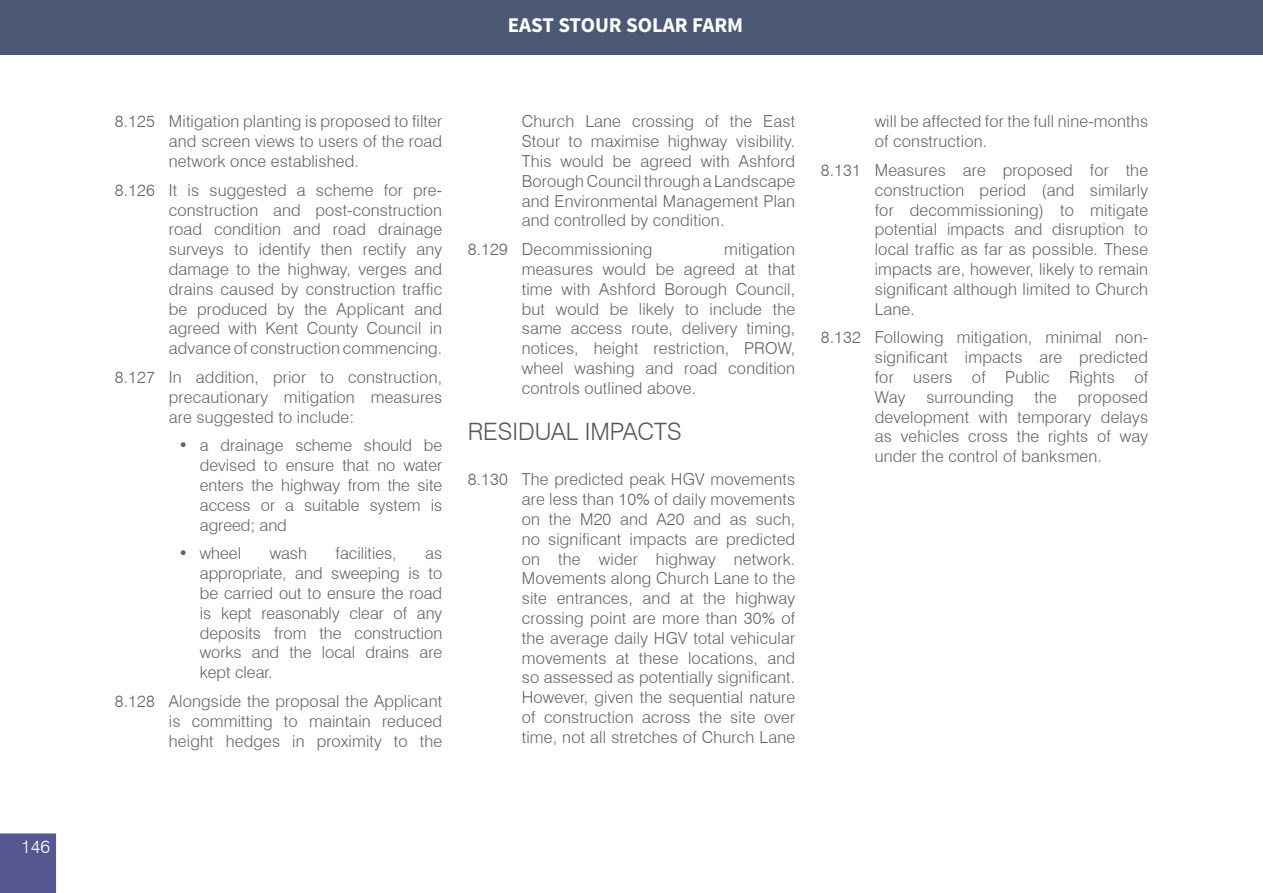
<style>
.page{position:relative;width:1263px;height:893px;background:#fff}
.page>*{position:absolute;margin:0;border:0;box-sizing:border-box;transform-origin:0 0}
.Heading_Level_1{font:300 24px "Swiss 721 BT";color:#57585a}
.t1{font:700 21px "Source Sans Pro";color:#fff}
.t2{font:300 18px "Swiss 721 BT";color:#fff}
.t3{font:300 16.5px/19.8px "Swiss 721 BT";letter-spacing:.01em;color:#636366;text-align:justify}
.s1{color:#fff}
.s2{font-style:italic}
</style>
<div class="page">
<div style="left:0;top:833px;width:56px;height:60px;background:#565892"></div>
<div style="left:0;top:0;width:1263px;height:55px;background:#4c5974"></div>
<p class="t2" style="left:21px;top:836px;width:30px">146</p>
<p class="t1" style="left:508px;top:12px;width:237px">EAST STOUR SOLAR FARM</p>
<p class="t3" style="left:169px;top:111px;width:275px;text-indent:-54px"><span class="s1">8.125</span> Mitigation planting is proposed to filter and screen views to users of the road network once established.</p>
<p class="t3" style="left:169px;top:180px;width:275px;text-indent:-54px"><span class="s1">8.126</span> It is suggested a scheme for pre&shy;construction and post-construction road condition and road drainage surveys to identify then rectify any damage to the highway, verges and drains caused by construction traffic be produced by the Applicant and agreed with Kent County Council in advance of construction commencing.</p>
<p class="t3" style="left:169px;top:367px;width:275px;text-indent:-54px"><span class="s1">8.127</span> In addition, prior to construction, precautionary mitigation measures are suggested to include:</p>
<p class="t3" style="left:200px;top:435px;width:244px;text-indent:-21px"><span class="s2">•</span> a drainage scheme should be devised to ensure that no water enters the highway from the site access or a suitable system is agreed; and</p>
<p class="t3" style="left:179px;top:543px;width:64px"><span class="s2">•</span> wheel</p>
<p class="t3" style="left:270px;top:543px;width:39px">wash</p>
<p class="t3" style="left:336px;top:543px;width:63px">facilities,</p>
<p class="t3" style="left:200px;top:543px;width:244px;text-indent:225px">as appropriate, and sweeping is to be carried out to ensure the road is kept reasonably clear of any deposits from the construction works and the local drains are kept clear.</p>
<p class="t3" style="left:169px;top:691px;width:275px;text-indent:-54px"><span class="s1">8.128</span> Alongside the proposal the Applicant is committing to maintain reduced height hedges in proximity to the</p>
<p class="t3" style="left:522px;top:111px;width:275px">Church Lane crossing of the East Stour to maximise highway visibility.<br>This would be agreed with Ashford Borough Council through a Landscape and Environmental Management Plan and controlled by condition.</p>
<p class="t3" style="left:468px;top:239px;width:186px"><span class="s1">8.129</span> Decommissioning</p>
<p class="t3" style="left:522px;top:239px;width:275px;text-indent:203px">mitigation measures would be agreed at that time with Ashford Borough Council, but would be likely to include the same access route, delivery timing, notices, height restriction, PROW, wheel washing and road condition controls outlined above.</p>
<p class="Heading_Level_1" style="left:468px;top:417px;width:215px">RESIDUAL IMPACTS</p>
<p class="t3" style="left:522px;top:469px;width:275px;text-indent:-54px"><span class="s1">8.130</span> The predicted peak HGV movements are less than 10% of daily movements on the M20 and A20 and as such, no significant impacts are predicted on the wider highway network.<br>Movements along Church Lane to the site entrances, and at the highway crossing point are more than 30% of the average daily HGV total vehicular movements at these locations, and so assessed as potentially significant.<br>However, given the sequential nature of construction across the site over time, not all stretches of Church Lane</p>
<p class="t3" style="left:875px;top:111px;width:275px">will be affected for the full nine-months of construction.</p>
<p class="t3" style="left:875px;top:160px;width:275px;text-indent:-54px"><span class="s1">8.131</span> Measures are proposed for the construction period (and similarly for decommissioning) to mitigate potential impacts and disruption to local traffic as far as possible. These impacts are, however, likely to remain significant although limited to Church Lane.</p>
<p class="t3" style="left:875px;top:327px;width:275px;text-indent:-54px"><span class="s1">8.132</span> Following mitigation, minimal non&shy;significant impacts are predicted for users of Public Rights of Way</p>
<p class="t3" style="left:875px;top:387px;width:275px;text-indent:203px">proposed development with temporary delays as vehicles cross the rights of way under the control of banksmen.</p>
<p class="t3" style="left:926px;top:387px;width:89px">surrounding</p>
<p class="t3" style="left:1034px;top:387px;width:24px">the</p>
</div>
